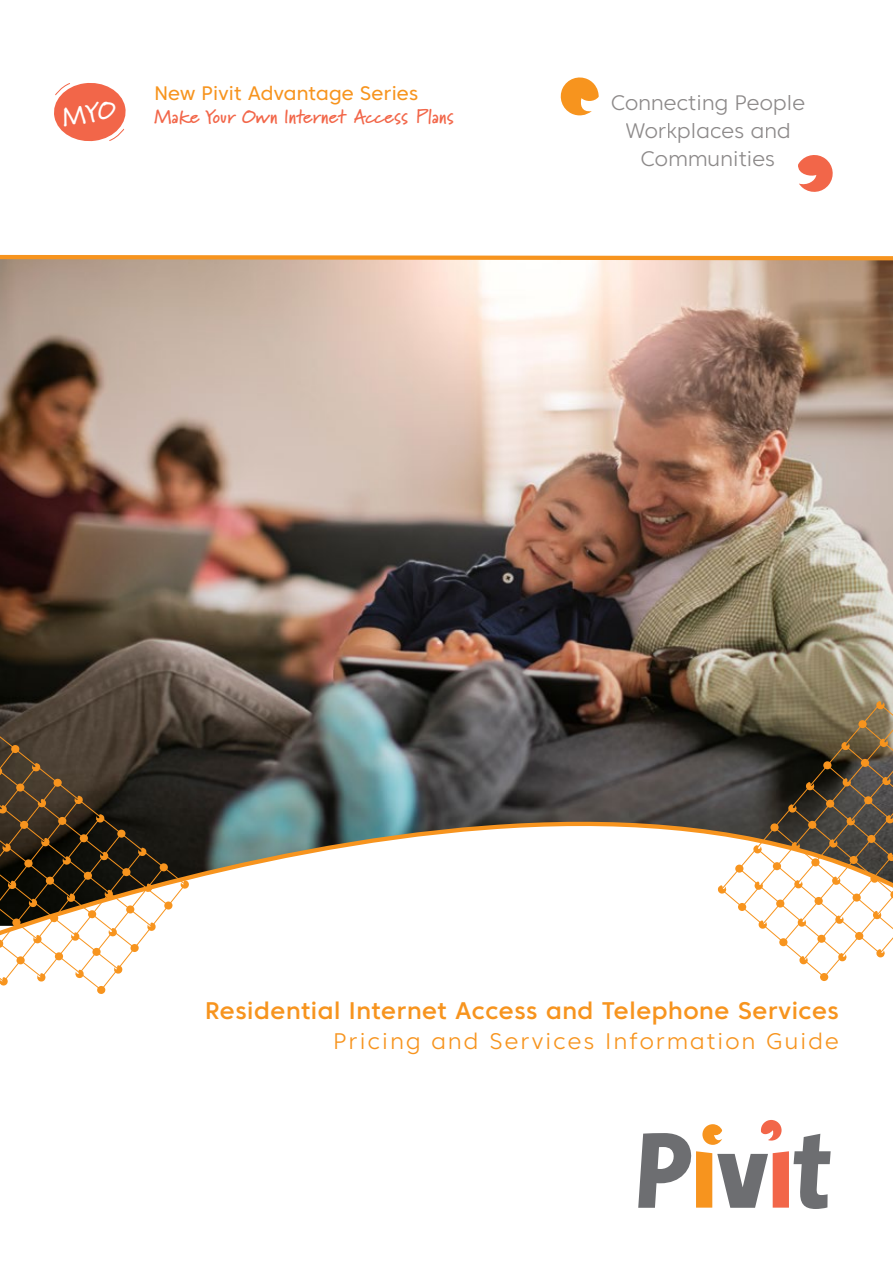
<style>
.page{position:relative;width:893px;height:1263px;background:#fff}
.page>*{position:absolute;margin:0;border:0;box-sizing:border-box;transform-origin:0 0}
.t1{font:500 24px "Core Sans C 55";letter-spacing:.025em;color:#f7941e}
.t2{font:300 22.5px "Core Sans C 35";letter-spacing:.1em;color:#f7941e}
.t3{font:300 21px/27.9px "FONTSPRINGDEMO Core Sans C35";letter-spacing:.01em;color:#8d8a8a;text-align:center}
.t4{font:700 19.5px "Marydale";letter-spacing:.01em;color:#f26649}
.t5{font:19.5px "Core Sans C 45";letter-spacing:.01em;color:#f7941e}
</style>
<div class="page">
<img style="left:0;top:254px;width:893px;height:727px">
<svg style="left:638px;top:1120px;width:193px;height:89px"></svg>
<svg style="left:560px;top:77px;width:39px;height:39px"></svg>
<svg style="left:798px;top:155px;width:35px;height:37px"></svg>
<svg style="left:0;top:732px;width:189px;height:262px"></svg>
<div style="left:53px;top:778px;width:9px;height:9px;background:#f7941e;border-radius:4px"></div>
<svg style="left:20px;top:820px;width:9px;height:9px"></svg>
<div style="left:16px;top:783px;width:9px;height:9px;background:#f7941e;border-radius:4px"></div>
<svg style="left:58px;top:816px;width:9px;height:9px"></svg>
<div style="left:11px;top:745px;width:9px;height:8px;background:#f7941e;border-radius:4px"></div>
<div style="left:24px;top:859px;width:9px;height:9px;background:#f7941e;border-radius:4px"></div>
<svg style="left:717px;top:701px;width:176px;height:279px"></svg>
<div style="left:823px;top:761px;width:8px;height:8px;background:#f7941e;border-radius:50%"></div>
<div style="left:864px;top:796px;width:8px;height:8px;background:#f7941e;border-radius:50%"></div>
<div style="left:861px;top:759px;width:8px;height:8px;background:#f7941e;border-radius:50%"></div>
<div style="left:826px;top:800px;width:8px;height:8px;background:#f7941e;border-radius:50%"></div>
<div style="left:858px;top:720px;width:9px;height:8px;background:#f7941e;border-radius:50%"></div>
<div style="left:867px;top:835px;width:8px;height:8px;background:#f7941e;border-radius:50%"></div>
<svg style="left:54px;top:83px;width:72px;height:59px"></svg>
<p class="t5" style="left:154px;top:81px;width:265px">New Pivit Advantage Series</p>
<p class="t4" style="left:154px;top:105px;width:301px">Make Your Own Internet Access Plans</p>
<p class="t3" style="left:611px;top:91px;width:196px">Connecting People<br>Workplaces and<br>Communities</p>
<p class="t1" style="left:205px;top:995px;width:635px">Residential Internet Access and Telephone Services</p>
<p class="t2" style="left:334px;top:1026px;width:507px">Pricing and Services Information Guide</p>
</div>
